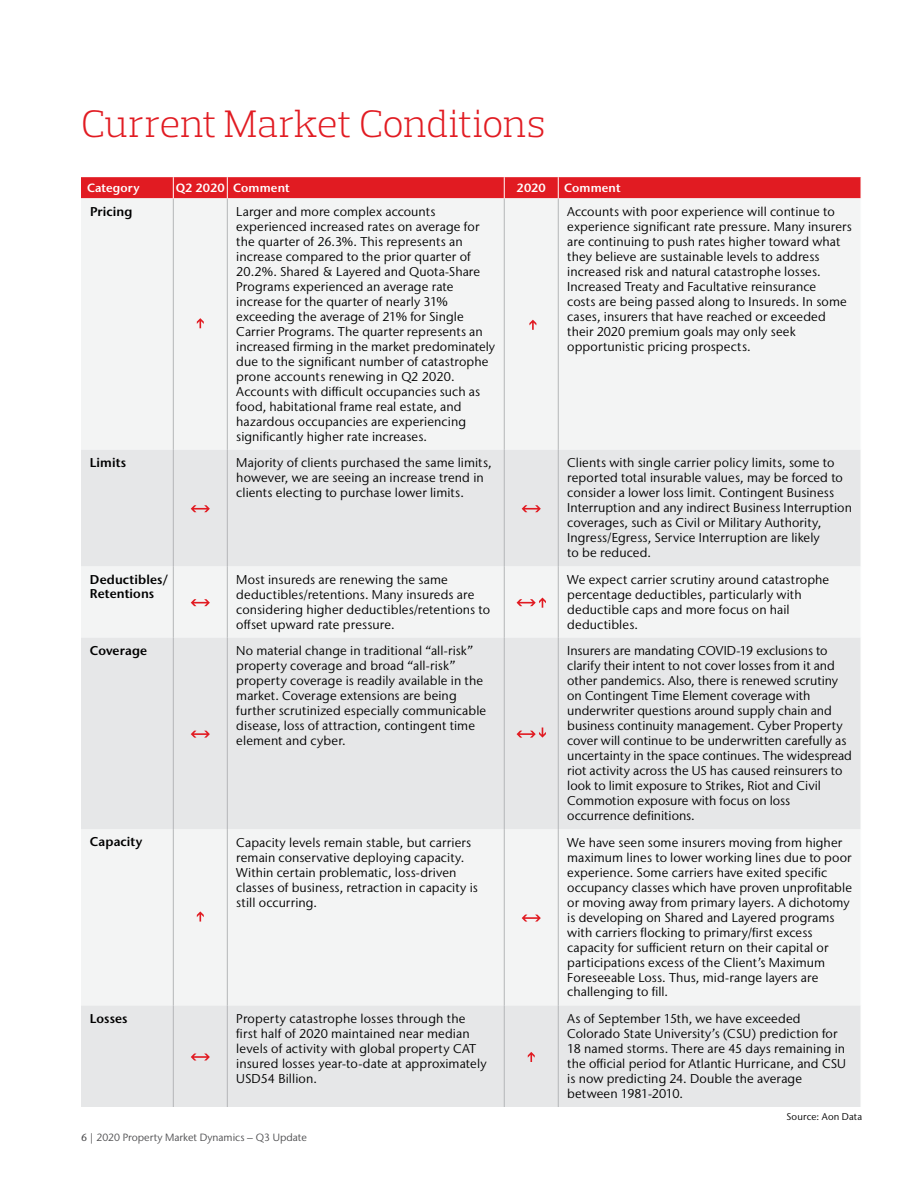
<style>
.page{position:relative;width:918px;height:1188px;background:#fff}
.page>*{position:absolute;margin:0;border:0;box-sizing:border-box;transform-origin:0 0}
.t1{font:300 39px "Prelo Slab";letter-spacing:-.005em;color:#e11b22}
.t2{font:12.75px/15px "Stone Sans IIITC Pro";letter-spacing:.005em;color:#000}
.t3{font:600 12.75px/14.2px "Stone Sans IIITC Pro";letter-spacing:.01em;color:#000}
.t4{font:600 12px "Stone Sans IIITC Pro";letter-spacing:.01em;color:#fff}
.t5{font:10.5px "Stone Sans IIITC Pro";color:#4d4d4f}
.t6{font:9.75px "Stone Sans IIITC Pro";letter-spacing:.02em;color:#000}
.s1{font-weight:500}
</style>
<div class="page">
<div style="left:81px;top:198px;width:780px;height:252px;background:#f3f4f4"></div>
<svg style="left:81px;top:450px;width:780px;height:657px;fill:#e6e7e8"></svg>
<hr style="left:173px;top:198px;width:1px;height:252px;background:#b4b6b8">
<hr style="left:227px;top:198px;width:1px;height:252px;background:#b4b6b8">
<hr style="left:504px;top:198px;width:1px;height:252px;background:#b4b6b8">
<hr style="left:558px;top:198px;width:1px;height:252px;background:#b4b6b8">
<hr style="left:173px;top:450px;width:1px;height:116px;background:#b4b6b8">
<hr style="left:227px;top:450px;width:1px;height:116px;background:#b4b6b8">
<hr style="left:504px;top:450px;width:1px;height:116px;background:#b4b6b8">
<hr style="left:558px;top:450px;width:1px;height:116px;background:#b4b6b8">
<hr style="left:173px;top:566px;width:1px;height:72px;background:#b4b6b8">
<hr style="left:227px;top:566px;width:1px;height:72px;background:#b4b6b8">
<hr style="left:504px;top:566px;width:1px;height:72px;background:#b4b6b8">
<hr style="left:558px;top:566px;width:1px;height:72px;background:#b4b6b8">
<hr style="left:173px;top:638px;width:1px;height:191px;background:#b4b6b8">
<hr style="left:227px;top:638px;width:1px;height:191px;background:#b4b6b8">
<hr style="left:504px;top:638px;width:1px;height:191px;background:#b4b6b8">
<hr style="left:558px;top:638px;width:1px;height:191px;background:#b4b6b8">
<hr style="left:173px;top:829px;width:1px;height:177px;background:#b4b6b8">
<hr style="left:227px;top:829px;width:1px;height:177px;background:#b4b6b8">
<hr style="left:504px;top:829px;width:1px;height:177px;background:#b4b6b8">
<hr style="left:558px;top:829px;width:1px;height:177px;background:#b4b6b8">
<hr style="left:173px;top:1006px;width:1px;height:101px;background:#b4b6b8">
<hr style="left:227px;top:1006px;width:1px;height:101px;background:#b4b6b8">
<hr style="left:504px;top:1006px;width:1px;height:101px;background:#b4b6b8">
<hr style="left:558px;top:1006px;width:1px;height:101px;background:#b4b6b8">
<div style="left:81px;top:177px;width:780px;height:21px;background:#e11b22"></div>
<svg style="left:197px;top:318px;width:7px;height:10px"></svg>
<svg style="left:529px;top:320px;width:7px;height:10px"></svg>
<svg style="left:191px;top:505px;width:19px;height:7px"></svg>
<svg style="left:522px;top:505px;width:19px;height:7px"></svg>
<svg style="left:191px;top:599px;width:19px;height:7px"></svg>
<svg style="left:517px;top:598px;width:29px;height:10px"></svg>
<svg style="left:191px;top:731px;width:19px;height:7px"></svg>
<svg style="left:517px;top:728px;width:29px;height:10px"></svg>
<svg style="left:197px;top:911px;width:7px;height:11px"></svg>
<svg style="left:522px;top:915px;width:19px;height:7px"></svg>
<svg style="left:191px;top:1054px;width:19px;height:6px"></svg>
<svg style="left:528px;top:1052px;width:7px;height:10px"></svg>
<h1 class="t1" style="left:81px;top:100px;width:466px">Current Market Conditions</h1>
<p class="t4" style="left:87px;top:181px;width:54px">Category</p>
<p class="t4" style="left:176px;top:181px;width:115px">Q2 2020 Comment</p>
<p class="t4" style="left:517px;top:181px;width:31px">2020</p>
<p class="t4" style="left:564px;top:181px;width:58px">Comment</p>
<p class="t3" style="left:90px;top:204px;width:44px">Pricing</p>
<p class="t2" style="left:236px;top:204px;width:260px">Larger and more complex accounts experienced increased rates on average for the quarter of 26.3%. This represents an increase compared to the prior quarter of 20.2%. Shared &amp; Layered and Quota-Share Programs experienced an average rate increase for the quarter of nearly 31% exceeding the average of 21% for Single Carrier Programs. The quarter represents an increased firming in the market predominately due to the significant number of catastrophe prone accounts renewing in Q2 2020.<br>Accounts with difficult occupancies such as food, habitational frame real estate, and hazardous occupancies are experiencing significantly higher rate increases.</p>
<p class="t2" style="left:567px;top:204px;width:286px">Accounts with poor experience will continue to experience significant rate pressure. Many insurers are continuing to push rates higher toward what they believe are sustainable levels to address increased risk and natural catastrophe losses.<br>Increased Treaty and Facultative reinsurance<br>costs are being passed along to Insureds. In some cases, insurers that have reached or exceeded their 2020 premium goals may only seek opportunistic pricing prospects.</p>
<p class="t3" style="left:90px;top:455px;width:38px">Limits</p>
<p class="t2" style="left:236px;top:455px;width:257px">Majority of clients purchased the same limits, however, we are seeing an increase trend in clients electing to purchase lower limits.</p>
<p class="t2" style="left:567px;top:455px;width:286px">Clients with single carrier policy limits, some to reported total insurable values, may be forced to consider a lower loss limit. Contingent Business Interruption and any indirect Business Interruption coverages, such as Civil or Military Authority, Ingress/Egress, Service Interruption are likely<br>to be reduced.</p>
<p class="t3" style="left:90px;top:572px;width:80px">Deductibles/<br>Retentions</p>
<p class="t2" style="left:236px;top:572px;width:255px">Most insureds are renewing the same deductibles/retentions. Many insureds are considering higher deductibles/retentions to offset upward rate pressure.</p>
<p class="t2" style="left:567px;top:572px;width:264px">We expect carrier scrutiny around catastrophe percentage deductibles, particularly with deductible caps and more focus on hail deductibles.</p>
<p class="t3" style="left:90px;top:643px;width:59px">Coverage</p>
<p class="t2" style="left:236px;top:643px;width:251px">No material change in traditional “all-risk” property coverage and broad “all-risk” property coverage is readily available in the market. Coverage extensions are being further scrutinized especially communicable disease, loss of attraction, contingent time element and cyber.</p>
<p class="t2" style="left:567px;top:643px;width:286px">Insurers are mandating COVID-19 exclusions to clarify their intent to not cover losses from it and other pandemics. Also, there is renewed scrutiny on Contingent Time Element coverage with underwriter questions around supply chain and business continuity management. Cyber Property cover will continue to be underwritten carefully as uncertainty in the space continues. The widespread riot activity across the US has caused reinsurers to look to limit exposure to Strikes, Riot and Civil Commotion exposure with focus on loss occurrence definitions.</p>
<p class="t3" style="left:90px;top:835px;width:54px">Capacity</p>
<p class="t2" style="left:236px;top:834px;width:243px">Capacity levels remain stable, but carriers remain conservative deploying capacity.<br>Within certain problematic, loss-driven classes of business, retraction in capacity is still occurring.</p>
<p class="t2" style="left:567px;top:834px;width:286px">We have seen some insurers moving from higher maximum lines to lower working lines due to poor experience. Some carriers have exited specific occupancy classes which have proven unprofitable or moving away from primary layers. A dichotomy is developing on Shared and Layered programs with carriers flocking to primary/first excess capacity for sufficient return on their capital or participations excess of the Client’s Maximum Foreseeable Loss. Thus, mid-range layers are challenging to fill.</p>
<p class="t3" style="left:90px;top:1011px;width:39px">Losses</p>
<p class="t2" style="left:236px;top:1011px;width:252px">Property catastrophe losses through the first half of 2020 maintained near median levels of activity with global property CAT insured losses year-to-date at approximately USD54 Billion.</p>
<p class="t2" style="left:567px;top:1011px;width:280px">As of September 15th, we have exceeded Colorado State University’s (CSU) prediction for 18 named storms. There are 45 days remaining in the official period for Atlantic Hurricane, and CSU is now predicting 24. Double the average between 1981-2010.</p>
<p class="t6" style="left:787px;top:1111px;width:77px">Source: Aon Data</p>
<p class="t5" style="left:81px;top:1131px;width:227px"><span class="s1">6 |</span> 2020 Property Market Dynamics – Q3 Update</p>
</div>
